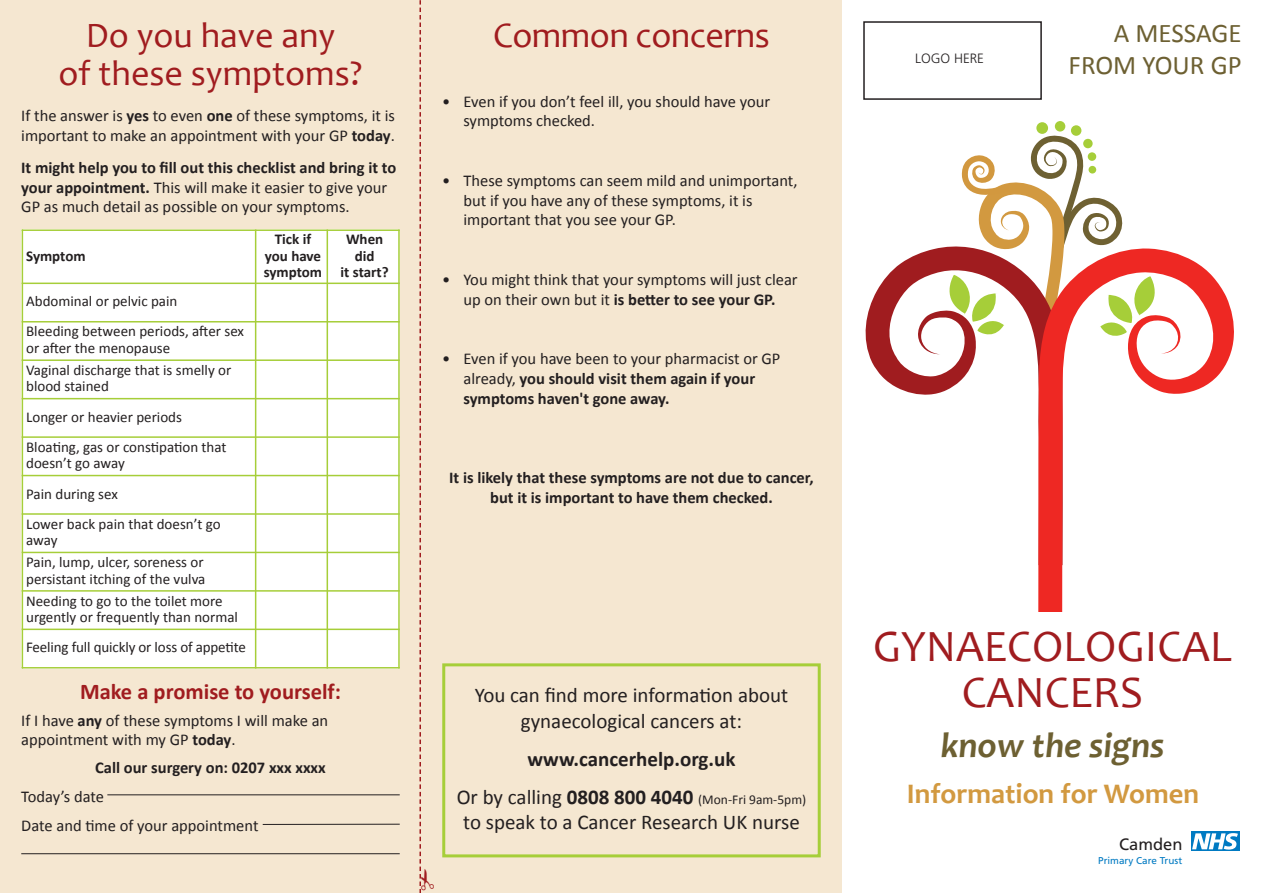
<style>
.page{position:relative;width:1263px;height:893px;background:#fff}
.page>*{position:absolute;margin:0;border:0;box-sizing:border-box;transform-origin:0 0}
.t1{font:45px/46.5px "Candara";color:#a01c1f;text-align:center}
.t2{font:36px/37.5px "Candara";color:#a01c1f;text-align:center}
.t3{font:italic 700 36px "Candara";color:#6d6032}
.t4{font:700 28.5px "Candara";color:#d29940}
.t5{font:27px/32.4px "Calibri";color:#6d6032;text-align:right}
.t6{font:700 22.5px "Calibri";color:#a01c1f}
.t7{font:21px/25.2px "Calibri";color:#231f20;text-align:center}
.t8{font:700 21px "Calibri";color:#231f20}
.t9{font:16.5px/19.8px "Calibri";color:#231f20}
.t10{font:700 16.5px/19.8px "Calibri";color:#231f20}
.t11{font:16.5px "Frutiger";color:#231f20}
.t12{font:15px/30.2px "Calibri";color:#231f20}
.t13{font:700 15px/16.5px "Calibri";color:#231f20;text-align:center}
.t14{font:13.5px "Calibri";color:#231f20}
.t15{font:300 13.5px "Frutiger";color:#231f20}
.t16{font:9.9px "Frutiger";color:#007ac2}
.s1{font-weight:700}
.s2{font-weight:400}
.s3{font-size:21px}
.s4{font-weight:700;font-size:21px}
</style>
<div class="page">
<div style="left:0;top:0;width:841px;height:893px;background:#f5e7d1"></div>
<svg style="left:866px;top:246px;width:172px;height:149px"></svg>
<svg style="left:1038px;top:249px;width:196px;height:363px"></svg>
<div style="left:1036px;top:122px;width:12px;height:12px;background:#a6ce39;border-radius:50%"></div>
<div style="left:1055px;top:121px;width:10px;height:11px;background:#a6ce39;border-radius:50%"></div>
<div style="left:1071px;top:125px;width:10px;height:11px;background:#a6ce39;border-radius:50%"></div>
<svg style="left:948px;top:135px;width:208px;height:202px"></svg>
<div style="left:442px;top:663px;width:379px;height:194px;border:3px solid #a6ce39"></div>
<div style="left:22px;top:229px;width:234px;height:54px;background:#fff"></div>
<div style="left:256px;top:229px;width:71px;height:54px;background:#fff"></div>
<div style="left:327px;top:229px;width:73px;height:54px;background:#fff"></div>
<div style="left:22px;top:283px;width:234px;height:39px;background:#fff"></div>
<div style="left:256px;top:283px;width:71px;height:39px;background:#fff"></div>
<div style="left:327px;top:283px;width:73px;height:39px;background:#fff"></div>
<div style="left:22px;top:322px;width:234px;height:38px;background:#fff"></div>
<div style="left:256px;top:322px;width:71px;height:38px;background:#fff"></div>
<div style="left:327px;top:322px;width:73px;height:38px;background:#fff"></div>
<div style="left:22px;top:360px;width:234px;height:39px;background:#fff"></div>
<div style="left:256px;top:360px;width:71px;height:39px;background:#fff"></div>
<div style="left:327px;top:360px;width:73px;height:39px;background:#fff"></div>
<div style="left:22px;top:399px;width:234px;height:38px;background:#fff"></div>
<div style="left:256px;top:399px;width:71px;height:38px;background:#fff"></div>
<div style="left:327px;top:399px;width:73px;height:38px;background:#fff"></div>
<div style="left:22px;top:437px;width:234px;height:39px;background:#fff"></div>
<div style="left:256px;top:437px;width:71px;height:39px;background:#fff"></div>
<div style="left:327px;top:437px;width:73px;height:39px;background:#fff"></div>
<div style="left:22px;top:476px;width:234px;height:38px;background:#fff"></div>
<div style="left:256px;top:476px;width:71px;height:38px;background:#fff"></div>
<div style="left:327px;top:476px;width:73px;height:38px;background:#fff"></div>
<div style="left:22px;top:514px;width:234px;height:38px;background:#fff"></div>
<div style="left:256px;top:514px;width:71px;height:38px;background:#fff"></div>
<div style="left:327px;top:514px;width:73px;height:38px;background:#fff"></div>
<div style="left:22px;top:552px;width:234px;height:39px;background:#fff"></div>
<div style="left:256px;top:552px;width:71px;height:39px;background:#fff"></div>
<div style="left:327px;top:552px;width:73px;height:39px;background:#fff"></div>
<div style="left:22px;top:591px;width:234px;height:38px;background:#fff"></div>
<div style="left:256px;top:591px;width:71px;height:38px;background:#fff"></div>
<div style="left:327px;top:591px;width:73px;height:38px;background:#fff"></div>
<div style="left:22px;top:629px;width:234px;height:39px;background:#fff"></div>
<div style="left:256px;top:629px;width:71px;height:39px;background:#fff"></div>
<div style="left:327px;top:629px;width:73px;height:39px;background:#fff"></div>
<hr style="left:22px;top:229px;width:1px;height:439px;background:#a6ce39">
<hr style="left:255px;top:229px;width:1px;height:439px;background:#a6ce39">
<hr style="left:327px;top:229px;width:1px;height:439px;background:#a6ce39">
<hr style="left:398px;top:229px;width:2px;height:439px;background:#a6ce39">
<hr style="left:22px;top:229px;width:378px;height:2px;background:#a6ce39">
<hr style="left:22px;top:283px;width:378px;height:1px;background:#a6ce39">
<hr style="left:22px;top:321px;width:378px;height:1px;background:#a6ce39">
<hr style="left:22px;top:359px;width:378px;height:2px;background:#a6ce39">
<hr style="left:22px;top:398px;width:378px;height:1px;background:#a6ce39">
<hr style="left:22px;top:436px;width:378px;height:2px;background:#a6ce39">
<hr style="left:22px;top:475px;width:378px;height:1px;background:#a6ce39">
<hr style="left:22px;top:513px;width:378px;height:2px;background:#a6ce39">
<hr style="left:22px;top:552px;width:378px;height:1px;background:#a6ce39">
<hr style="left:22px;top:590px;width:378px;height:2px;background:#a6ce39">
<hr style="left:22px;top:629px;width:378px;height:1px;background:#a6ce39">
<hr style="left:22px;top:667px;width:378px;height:1px;background:#a6ce39">
<div style="left:1191px;top:831px;width:49px;height:20px;background:#007ac2"></div>
<svg style="left:1192px;top:833px;width:46px;height:17px"></svg>
<div style="left:863px;top:21px;width:179px;height:79px;border:2px solid #231f20"></div>
<hr style="left:107px;top:794px;width:293px;height:1px;background:#231f20">
<hr style="left:21px;top:853px;width:379px;height:1px;background:#231f20">
<hr style="left:263px;top:824px;width:137px;height:1px;background:#231f20">
<svg style="left:419px;top:0;width:2px;height:893px"></svg>
<h2 class="t2" style="left:58px;top:16px;width:305px">Do you have any<br>of these symptoms?</h2>
<p class="t9" style="left:21px;top:106px;width:375px">If the answer is <span class="s1">yes</span> to even <span class="s1">one</span> of these symptoms, it is important to make an appointment with your GP <span class="s1">today</span>.</p>
<p class="t9" style="left:21px;top:158px;width:376px"><span class="s1">It might help you to fill out this checklist and bring it to your appointment.</span> This will make it easier to give your<br>GP as much detail as possible on your symptoms.</p>
<p class="t13" style="left:26px;top:247px;width:61px">Symptom</p>
<p class="t13" style="left:264px;top:231px;width:60px">Tick if you have symptom</p>
<p class="t13" style="left:341px;top:231px;width:50px">When did<br>it start?</p>
<p class="t12" style="left:26px;top:286px;width:219px">Abdominal or pelvic pain<br>Bleeding between periods, after sex</p>
<p class="t12" style="left:26px;top:337px;width:207px;line-height:21.9px">or after the menopause<br>Vaginal discharge that is smelly or</p>
<p class="t12" style="left:26px;top:371px;width:202px">blood stained<br>Longer or heavier periods<br>Bloating, gas or constipation that</p>
<p class="t12" style="left:26px;top:448px;width:196px">doesn’t go away<br>Pain during sex<br>Lower back pain that doesn’t go</p>
<p class="t12" style="left:26px;top:529px;width:179px;line-height:21.9px">away<br>Pain, lump, ulcer, soreness or</p>
<p class="t12" style="left:26px;top:568px;width:198px;line-height:21.9px">persistant itching of the vulva<br>Needing to go to the toilet more</p>
<p class="t12" style="left:26px;top:602px;width:221px">urgently or frequently than normal<br>Feeling full quickly or loss of appetite</p>
<h3 class="t6" style="left:80px;top:677px;width:262px">Make a promise to yourself:</h3>
<p class="t9" style="left:21px;top:711px;width:309px;line-height:18.8px">If I have <span class="s1">any</span> of these symptoms I will make an appointment with my GP <span class="s1">today</span>.</p>
<p class="t10" style="left:95px;top:757px;width:232px">Call our surgery on: 0207 xxx xxxx</p>
<p class="t9" style="left:21px;top:782px;width:239px;line-height:29.2px">Today’s date<br>Date and time of your appointment</p>
<h2 class="t2" style="left:493px;top:16px;width:278px">Common concerns</h2>
<p class="t9" style="left:463px;top:91px;width:308px;text-indent:-21px">• Even if you don’t feel ill, you should have your symptoms checked.</p>
<p class="t9" style="left:463px;top:170px;width:336px;text-indent:-21px">• These symptoms can seem mild and unimportant, but if you have any of these symptoms, it is important that you see your GP.</p>
<p class="t9" style="left:442px;top:269px;width:357px;text-align:center">• You might think that your symptoms will just clear up on their own but it <span class="s1">is better to see your GP.</span></p>
<p class="t10" style="left:463px;top:348px;width:319px;text-indent:-21px"><span class="s2">• Even if you have been to your pharmacist or GP already,</span> you should visit them again if your symptoms haven't gone away.</p>
<p class="t10" style="left:449px;top:467px;width:366px;text-align:center">It is likely that these symptoms are not due to cancer, but it is important to have them checked.</p>
<p class="t7" style="left:475px;top:683px;width:315px">You can find more information about gynaecological cancers at:</p>
<p class="t8" style="left:527px;top:746px;width:210px">www.cancerhelp.org.uk</p>
<p class="t14" style="left:457px;top:791px;width:351px"><span class="s3">Or by calling</span> <span class="s4">0808 800 4040</span> (Mon-Fri 9am-5pm)</p>
<p class="t7" style="left:463px;top:809px;width:338px">to speak to a Cancer Research UK nurse</p>
<p class="t15" style="left:915px;top:53px;width:70px">LOGO HERE</p>
<h3 class="t5" style="left:1068px;top:16px;width:175px">A MESSAGE<br>FROM YOUR GP</h3>
<h1 class="t1" style="left:873px;top:622px;width:360px">GYNAECOLOGICAL<br>CANCERS</h1>
<h2 class="t3" style="left:940px;top:723px;width:225px">know the signs</h2>
<h3 class="t4" style="left:907px;top:776px;width:294px">Information for Women</h3>
<p class="t11" style="left:1119px;top:837px;width:65px">Camden</p>
<p class="t16" style="left:1098px;top:857px;width:86px">Primary Care Trust</p>
</div>
